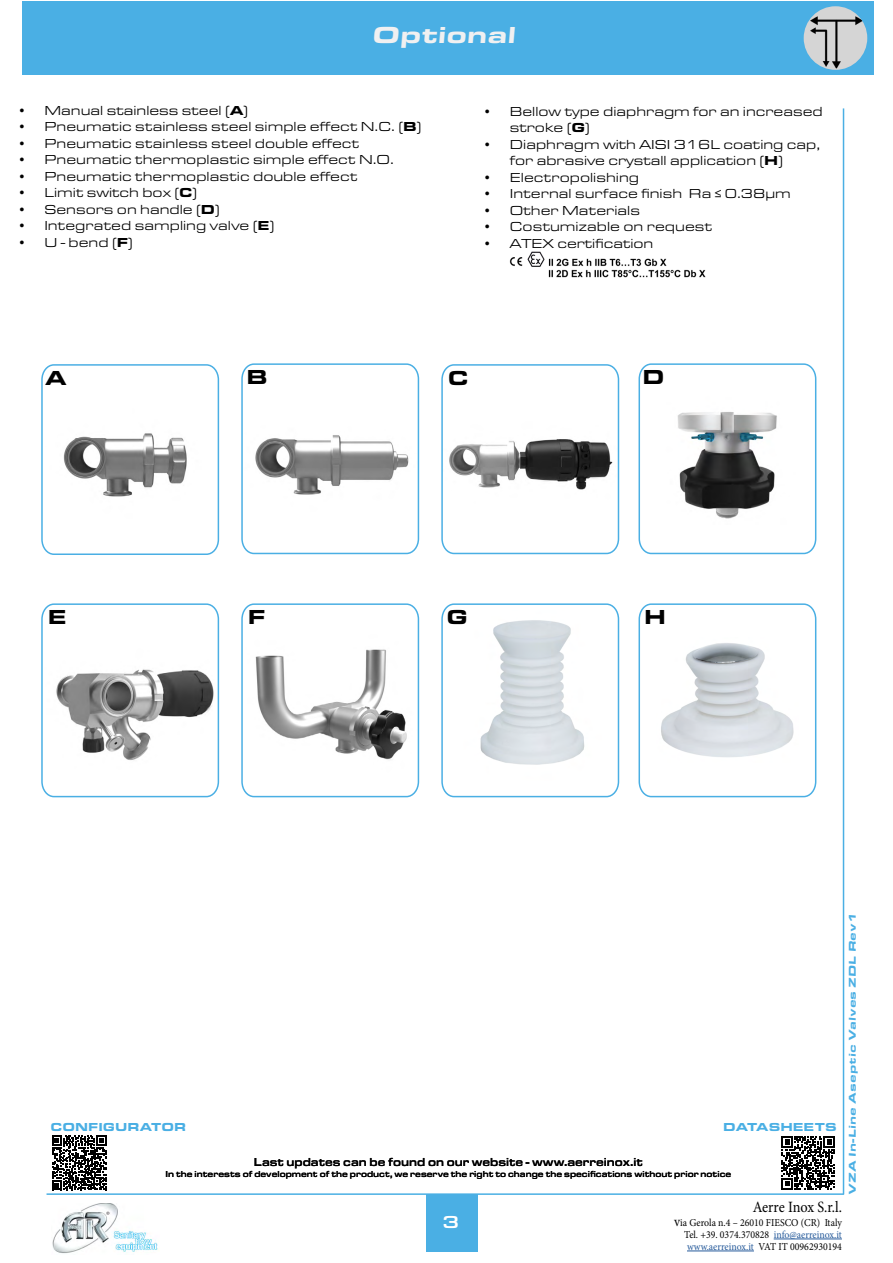
<style>
.page{position:relative;width:893px;height:1263px;background:#fff}
.page>*{position:absolute;margin:0;border:0;box-sizing:border-box;transform-origin:0 0}
.t1{font:900 24px "Eurostile Ext";color:#f0f0f1;scale:1.1 1}
.t2{font:900 21px "Eurostile Ext";color:#000}
.t3{font:500 18px "Eurostile Ext";color:#fff}
.t4{font:15.75px "Minion Pro";letter-spacing:-.015em;color:#000;scale:.91 1}
.t5{font:13.5px/16.5px "Eurostile Ext";color:#000}
.t6{font:500 12px "Eurostile Ext";color:#000;scale:.88 1}
.t7{font:900 12px "Eurostile Ext";color:#4aafe4}
.t8{font:10.65px/12px "Minion Pro";color:#000;text-align:justify;scale:.93 1}
.t9{font:900 10.2px "Eurostile Ext";color:#4aafe4;scale:1.1 1}
.t10{font:500 9px "Eurostile Ext";color:#000;scale:.88 1}
.s1{font-weight:900}
.s2{font-size:14.1px}
.s3{color:#275b9b}
</style>
<div class="page">
<div style="left:23px;top:1px;width:851px;height:74px;background:#4aafe4"></div>
<img style="left:509px;top:251px;width:196px;height:27px">
<hr style="left:774px;top:1239px;width:68px;height:1px;background:#275b9b">
<hr style="left:687px;top:1251px;width:67px;height:1px;background:#275b9b">
<img style="left:52px;top:1203px;width:106px;height:51px">
<div style="left:426px;top:1194px;width:51px;height:58px;background:#4aafe4"></div>
<svg style="left:41px;top:364px;width:179px;height:191px"></svg>
<svg style="left:241px;top:363px;width:179px;height:192px"></svg>
<svg style="left:441px;top:364px;width:179px;height:191px"></svg>
<svg style="left:638px;top:363px;width:179px;height:192px"></svg>
<svg style="left:41px;top:603px;width:179px;height:195px"></svg>
<svg style="left:241px;top:603px;width:179px;height:195px"></svg>
<svg style="left:441px;top:603px;width:179px;height:195px"></svg>
<svg style="left:638px;top:603px;width:179px;height:195px"></svg>
<svg style="left:781px;top:1136px;width:54px;height:53px"></svg>
<hr style="left:47px;top:1193px;width:797px;height:2px;background:#4aafe4">
<hr style="left:843px;top:108px;width:1px;height:1086px;background:#4aafe4">
<div style="left:804px;top:6px;width:63px;height:64px;background:#d5d5d5;border-radius:50%"></div>
<img style="left:810px;top:16px;width:53px;height:53px">
<svg style="left:52px;top:1135px;width:54px;height:55px"></svg>
<h1 class="t1" style="left:372px;top:17px;width:135px">Optional</h1>
<p class="t5" style="left:17px;top:101px;width:232px">• Manual stainless steel (<span class="s1">A</span>)</p>
<p class="t5" style="left:17px;top:117px;width:406px">• Pneumatic stainless steel simple effect N.C. (<span class="s1">B</span>)</p>
<p class="t5" style="left:17px;top:134px;width:343px">• Pneumatic stainless steel double effect</p>
<p class="t5" style="left:17px;top:150px;width:378px">• Pneumatic thermoplastic simple effect N.O.</p>
<p class="t5" style="left:17px;top:167px;width:341px">• Pneumatic thermoplastic double effect</p>
<p class="t5" style="left:17px;top:183px;width:181px">• Limit switch box (<span class="s1">C</span>)</p>
<p class="t5" style="left:17px;top:200px;width:204px">• Sensors on handle (<span class="s1">D</span>)</p>
<p class="t5" style="left:17px;top:216px;width:258px">• Integrated sampling valve (<span class="s1">E</span>)</p>
<p class="t5" style="left:17px;top:233px;width:117px">• U - bend (<span class="s1">F</span>)</p>
<p class="t5" style="left:510px;top:102px;width:314px;text-indent:-27px">• Bellow type diaphragm for an increased stroke (<span class="s1">G</span>)</p>
<p class="t5" style="left:510px;top:135px;width:312px;text-indent:-27px">• Diaphragm with AISI 316L coating cap, for abrasive crystall application (<span class="s1">H</span>)</p>
<p class="t5" style="left:483px;top:168px;width:158px">• Electropolishing</p>
<p class="t5" style="left:483px;top:185px;width:310px">• Internal surface finish Ra ≤ 0.38μm</p>
<p class="t5" style="left:483px;top:201px;width:159px">• Other Materials</p>
<p class="t5" style="left:483px;top:218px;width:231px">• Costumizable on request</p>
<p class="t5" style="left:483px;top:234px;width:172px">• ATEX certification</p>
<h2 class="t2" style="left:45px;top:362px;width:23px">A</h2>
<h2 class="t2" style="left:642px;top:361px;width:24px">D</h2>
<h2 class="t2" style="left:246px;top:362px;width:23px">B</h2>
<h2 class="t2" style="left:448px;top:362px;width:22px">C</h2>
<h2 class="t2" style="left:48px;top:601px;width:20px">E</h2>
<h2 class="t2" style="left:248px;top:601px;width:19px">F</h2>
<h2 class="t2" style="left:447px;top:601px;width:23px">G</h2>
<h2 class="t2" style="left:644px;top:601px;width:23px">H</h2>
<p class="t7" style="left:51px;top:1118px;width:137px">CONFIGURATOR</p>
<p class="t7" style="left:723px;top:1118px;width:115px">DATASHEETS</p>
<p class="t6" style="left:254px;top:1153px;width:444px">Last updates can be found on our website - www.aerreinox.it</p>
<p class="t10" style="left:166px;top:1167px;width:644px">In the interests of development of the product, we reserve the right to change the specifications without prior notice</p>
<p class="t9" style="left:845px;top:1195px;width:259px;rotate:-90deg">VZA In-Line Aseptic Valves ZDL Rev1</p>
<h3 class="t3" style="left:443px;top:1209px;width:18px">3</h3>
<p class="t4" style="left:753px;top:1197px;width:100px">Aerre Inox S.r.l.</p>
<p class="t8" style="left:684px;top:1216px;width:171px;text-indent:-10px"><span class="s2">v</span>ia Gerola n.4 – 26010 FIESCO (CR) Italy Tel. +39. 0374.370828 <span class="s3">info@aerreinox.it www.aerreinox.it</span> VAT IT 00962930194</p>
</div>
